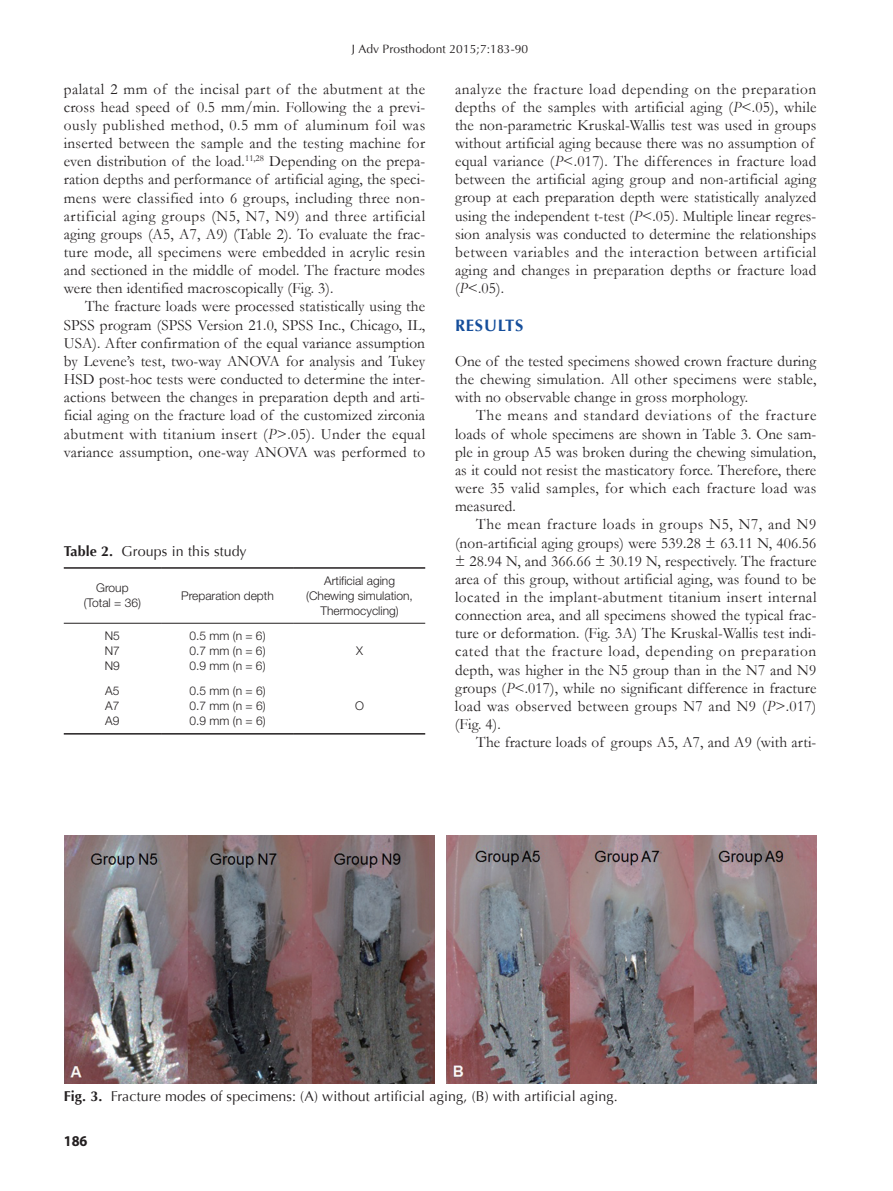
<style>
.page{position:relative;width:893px;height:1191px;background:#fff}
.page>*{position:absolute;margin:0;border:0;box-sizing:border-box;transform-origin:0 0}
.t1{font:700 16.5px "Optima";letter-spacing:.05em;color:#154e9b}
.t2{font:15.75px/18.1px "Garamond";letter-spacing:.01em;color:#231f20;text-align:justify}
.t3{font:700 15px "Myriad Pro";color:#231f20;scale:.95 1}
.t4{font:14.25px "Optima";letter-spacing:.01em;color:#231f20}
.t5{font:300 12px/15px "Helvetica Neue LT Pro";color:#231f20;text-align:justify}
.t6{font:12px "Optima";letter-spacing:.01em;color:#231f20}
.s1{font-style:italic}
.s2{font-weight:700}
</style>
<div class="page">
<img style="left:64px;top:835px;width:370px;height:248px">
<img style="left:447px;top:835px;width:370px;height:248px">
<hr style="left:64px;top:623px;width:97px;height:1px;background:#231f20">
<hr style="left:161px;top:623px;width:133px;height:1px;background:#231f20">
<hr style="left:294px;top:623px;width:131px;height:1px;background:#231f20">
<hr style="left:64px;top:567px;width:97px;height:1px;background:#231f20">
<hr style="left:161px;top:567px;width:133px;height:1px;background:#231f20">
<hr style="left:294px;top:567px;width:131px;height:1px;background:#231f20">
<hr style="left:64px;top:733px;width:97px;height:1px;background:#231f20">
<hr style="left:161px;top:733px;width:133px;height:1px;background:#231f20">
<hr style="left:294px;top:733px;width:131px;height:1px;background:#231f20">
<p class="t6" style="left:352px;top:42px;width:178px">J Adv Prosthodont 2015;7:183-90</p>
<p class="t2" style="left:64px;top:79px;width:363px">palatal 2 mm of the incisal part of the abutment at the cross head speed of 0.5 mm/min. Following the a previ&shy;ously published method, 0.5 mm of aluminum foil was inserted between the sample and the testing machine for even distribution of the load.<sup>11,28</sup> Depending on the prepa&shy;ration depths and performance of artificial aging, the speci&shy;mens were classified into 6 groups, including three non&shy;artificial aging groups (N5, N7, N9) and three artificial aging groups (A5, A7, A9) (Table 2). To evaluate the frac&shy;ture mode, all specimens were embedded in acrylic resin and sectioned in the middle of model. The fracture modes were then identified macroscopically (Fig. 3).</p>
<p class="t2" style="left:64px;top:297px;width:363px;text-indent:21px">The fracture loads were processed statistically using the SPSS program (SPSS Version 21.0, SPSS Inc., Chicago, IL, USA). After confirmation of the equal variance assumption by Levene’s test, two-way ANOVA for analysis and Tukey HSD post-hoc tests were conducted to determine the inter&shy;actions between the changes in preparation depth and arti&shy;ficial aging on the fracture load of the customized zirconia abutment with titanium insert (<span class="s1">P</span>&gt;.05). Under the equal variance assumption, one-way ANOVA was performed to</p>
<p class="t4" style="left:64px;top:543px;width:184px"><span class="s2">Table 2.</span> Groups in this study</p>
<p class="t5" style="left:84px;top:580px;width:59px;text-align:center">Group (Total = 36)</p>
<p class="t5" style="left:181px;top:588px;width:94px">Preparation depth</p>
<p class="t5" style="left:105px;top:628px;width:17px">N5<br>N7<br>N9</p>
<p class="t5" style="left:189px;top:628px;width:78px">0.5 mm (n = 6)<br>0.7 mm (n = 6)<br>0.9 mm (n = 6)</p>
<p class="t5" style="left:105px;top:683px;width:16px">A5<br>A7<br>A9</p>
<p class="t5" style="left:189px;top:683px;width:78px">0.5 mm (n = 6)<br>0.7 mm (n = 6)<br>0.9 mm (n = 6)</p>
<p class="t5" style="left:306px;top:573px;width:108px;text-align:center">Artificial aging (Chewing simulation,<br>Thermocycling)</p>
<p class="t5" style="left:356px;top:643px;width:8px">X</p>
<p class="t5" style="left:355px;top:698px;width:10px">O</p>
<p class="t2" style="left:455px;top:79px;width:363px;text-align:left">analyze the fracture load depending on the preparation depths of the samples with artificial aging (<span class="s1">P</span>&lt;.05), while the non-parametric Kruskal-Wallis test was used in groups without artificial aging because there was no assumption of equal variance (<span class="s1">P</span>&lt;.017). The differences in fracture load between the artificial aging group and non-artificial aging group at each preparation depth were statistically analyzed using the independent t-test (<span class="s1">P</span>&lt;.05). Multiple linear regres&shy;sion analysis was conducted to determine the relationships between variables and the interaction between artificial aging and changes in preparation depths or fracture load (<span class="s1">P</span>&lt;.05).</p>
<p class="t1" style="left:455px;top:315px;width:70px">RESULTS</p>
<p class="t2" style="left:455px;top:351px;width:363px">One of the tested specimens showed crown fracture during the chewing simulation. All other specimens were stable, with no observable change in gross morphology.</p>
<p class="t2" style="left:455px;top:406px;width:363px;text-indent:21px">The means and standard deviations of the fracture loads of whole specimens are shown in Table 3. One sam&shy;ple in group A5 was broken during the chewing simulation, as it could not resist the masticatory force. Therefore, there were 35 valid samples, for which each fracture load was measured.</p>
<p class="t2" style="left:455px;top:515px;width:363px;text-indent:21px">The mean fracture loads in groups N5, N7, and N9 (non-artificial aging groups) were 539.28 ± 63.11 N, 406.56 ± 28.94 N, and 366.66 ± 30.19 N, respectively. The fracture area of this group, without artificial aging, was found to be located in the implant-abutment titanium insert internal connection area, and all specimens showed the typical frac&shy;ture or deformation. (Fig. 3A) The Kruskal-Wallis test indi&shy;cated that the fracture load, depending on preparation depth, was higher in the N5 group than in the N7 and N9 groups (<span class="s1">P</span>&lt;.017), while no significant difference in fracture load was observed between groups N7 and N9 (<span class="s1">P</span>&gt;.017) (Fig. 4).</p>
<p class="t2" style="left:476px;top:732px;width:342px">The fracture loads of groups A5, A7, and A9 (with arti-</p>
<p class="t4" style="left:64px;top:1087px;width:556px"><span class="s2">Fig. 3.</span> Fracture modes of specimens: (A) without artificial aging, (B) with artificial aging.</p>
<p class="t3" style="left:64px;top:1131px;width:26px">186</p>
</div>
